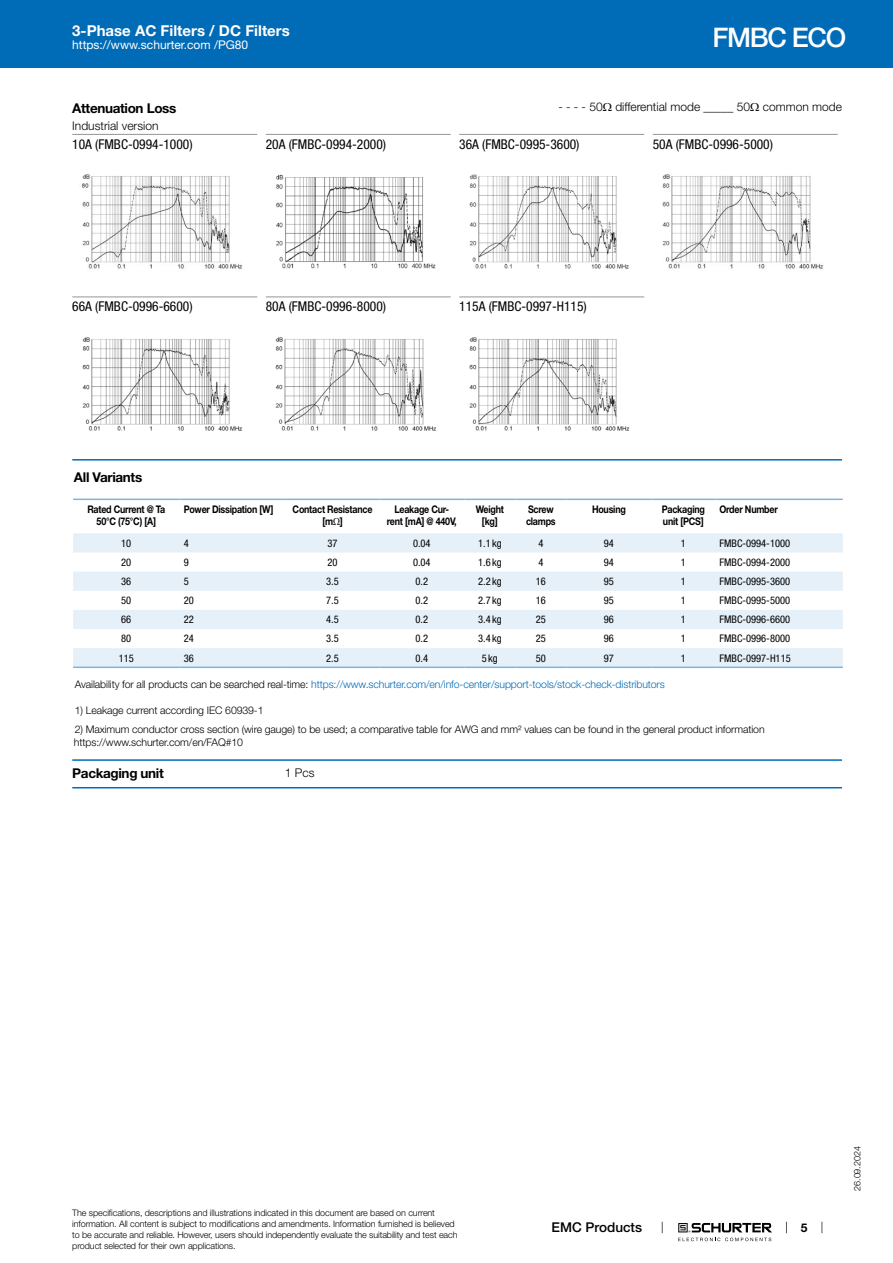
<style>
.page{position:relative;width:893px;height:1263px;background:#fff}
.page>*{position:absolute;margin:0;border:0;box-sizing:border-box;transform-origin:0 0}
.t1{font:500 27px "Helvetica Neue LT";letter-spacing:-.05em;color:#fff}
.t2{font:700 15px "Helvetica Neue LT";color:#fff}
.t3{font:condensed 13.5px "Helvetica Neue LT";color:#000}
.t4{font:700 13.5px "Helvetica Neue LT";letter-spacing:-.025em;color:#000}
.t5{font:500 13.5px "Helvetica Neue LT";color:#000}
.t6{font:300 12px "Helvetica Neue LT";color:#000}
.t7{font:12px "Helvetica Neue LT";color:#fff}
.t8{font:700 12px "Helvetica Neue LT";color:#000}
.t9{font:condensed 10.5px "Helvetica Neue LT";color:#000}
.t10{font:300 10.5px/12.6px "Helvetica Neue LT";letter-spacing:-.01em;color:#000}
.t11{font:700 10.5px/12.6px "Helvetica Neue LT";letter-spacing:-.025em;color:#000;text-align:center;scale:.85 1}
.t12{font:300 10.5px "Helvetica Neue LT";letter-spacing:-.01em;color:#006bb6}
.t13{font:300 9px/10.8px "Helvetica Neue LT";letter-spacing:-.01em;color:#000}
.s1{font-family:"Arial Unicode MS";font-weight:400}
.s2{color:#000}
</style>
<div class="page">
<svg style="left:678px;top:1223px;width:94px;height:18px"></svg>
<div style="left:0;top:0;width:893px;height:68px;background:#006bb6"></div>
<hr style="left:72px;top:134px;width:185px;height:1px;background:#939598">
<img style="left:82px;top:174px;width:160px;height:95px">
<hr style="left:266px;top:134px;width:185px;height:1px;background:#939598">
<img style="left:276px;top:174px;width:160px;height:95px">
<hr style="left:459px;top:134px;width:185px;height:1px;background:#939598">
<img style="left:469px;top:174px;width:160px;height:95px">
<hr style="left:653px;top:134px;width:185px;height:1px;background:#939598">
<img style="left:662px;top:174px;width:161px;height:95px">
<hr style="left:72px;top:297px;width:185px;height:1px;background:#939598">
<img style="left:82px;top:337px;width:161px;height:94px">
<hr style="left:266px;top:297px;width:185px;height:1px;background:#939598">
<img style="left:275px;top:337px;width:162px;height:94px">
<hr style="left:459px;top:297px;width:185px;height:1px;background:#939598">
<img style="left:469px;top:337px;width:161px;height:94px">
<hr style="left:72px;top:459px;width:770px;height:2px;background:#006bb6">
<svg style="left:73px;top:533px;width:770px;height:133px;fill:#e6f0f8"></svg>
<hr style="left:73px;top:499px;width:106px;height:1px;background:#80b5db">
<hr style="left:179px;top:499px;width:107px;height:1px;background:#80b5db">
<hr style="left:286px;top:499px;width:93px;height:1px;background:#80b5db">
<hr style="left:379px;top:499px;width:85px;height:1px;background:#80b5db">
<hr style="left:464px;top:499px;width:51px;height:1px;background:#80b5db">
<hr style="left:515px;top:499px;width:51px;height:1px;background:#80b5db">
<hr style="left:566px;top:499px;width:85px;height:1px;background:#80b5db">
<hr style="left:651px;top:499px;width:64px;height:1px;background:#80b5db">
<hr style="left:715px;top:499px;width:128px;height:1px;background:#80b5db">
<hr style="left:73px;top:666px;width:106px;height:2px;background:#80b5db">
<hr style="left:179px;top:666px;width:107px;height:2px;background:#80b5db">
<hr style="left:286px;top:666px;width:93px;height:2px;background:#80b5db">
<hr style="left:379px;top:666px;width:85px;height:2px;background:#80b5db">
<hr style="left:464px;top:666px;width:51px;height:2px;background:#80b5db">
<hr style="left:515px;top:666px;width:51px;height:2px;background:#80b5db">
<hr style="left:566px;top:666px;width:85px;height:2px;background:#80b5db">
<hr style="left:651px;top:666px;width:64px;height:2px;background:#80b5db">
<hr style="left:715px;top:666px;width:128px;height:2px;background:#80b5db">
<hr style="left:72px;top:759px;width:770px;height:2px;background:#006bb6">
<hr style="left:72px;top:787px;width:770px;height:1px;background:#006bb6">
<h2 class="t2" style="left:72px;top:21px;width:219px">3-Phase AC Filters / DC Filters</h2>
<h3 class="t7" style="left:72px;top:38px;width:178px">https://www.schurter.com /PG80</h3>
<h1 class="t1" style="left:713px;top:21px;width:135px">FMBC ECO</h1>
<h3 class="t4" style="left:72px;top:99px;width:106px">Attenuation Loss</h3>
<h3 class="t6" style="left:558px;top:100px;width:285px">- - - - 50<span class="s1">Ω</span> differential mode _____ 50<span class="s1">Ω</span> common mode</h3>
<h3 class="t6" style="left:72px;top:118px;width:88px">Industrial version</h3>
<h3 class="t3" style="left:72px;top:136px;width:122px">10A (FMBC-0994-1000)</h3>
<h3 class="t3" style="left:266px;top:136px;width:122px">20A (FMBC-0994-2000)</h3>
<h3 class="t3" style="left:459px;top:136px;width:122px">36A (FMBC-0995-3600)</h3>
<h3 class="t3" style="left:653px;top:136px;width:122px">50A (FMBC-0996-5000)</h3>
<h3 class="t3" style="left:72px;top:299px;width:122px">66A (FMBC-0996-6600)</h3>
<h3 class="t3" style="left:266px;top:299px;width:122px">80A (FMBC-0996-8000)</h3>
<h3 class="t3" style="left:459px;top:299px;width:129px">115A (FMBC-0997-H115)</h3>
<h3 class="t4" style="left:74px;top:469px;width:70px">All Variants</h3>
<p class="t11" style="left:87px;top:502px;width:93px">Rated Current @ Ta<br>50°C (75°C) [A]</p>
<p class="t11" style="left:184px;top:502px;width:107px">Power Dissipation [W]</p>
<p class="t11" style="left:293px;top:502px;width:95px">Contact Resistance [m<span class="s1">Ω</span>]</p>
<p class="t11" style="left:387px;top:502px;width:84px">Leakage Cur&shy;rent [mA] @ 440V,</p>
<p class="t11" style="left:476px;top:502px;width:35px">Weight [kg]</p>
<p class="t11" style="left:526px;top:502px;width:37px;text-align:left">Screw clamps</p>
<p class="t11" style="left:592px;top:502px;width:41px">Housing</p>
<p class="t11" style="left:662px;top:502px;width:52px;text-align:left">Packaging unit [PCS]</p>
<p class="t11" style="left:719px;top:502px;width:70px">Order Number</p>
<p class="t9" style="left:121px;top:537px;width:12px">10</p>
<p class="t9" style="left:184px;top:537px;width:7px">4</p>
<p class="t9" style="left:327px;top:537px;width:12px">37</p>
<p class="t9" style="left:413px;top:537px;width:19px">0.04</p>
<p class="t9" style="left:478px;top:537px;width:25px">1.1 kg</p>
<p class="t9" style="left:538px;top:537px;width:7px">4</p>
<p class="t9" style="left:604px;top:537px;width:12px">94</p>
<p class="t9" style="left:681px;top:537px;width:7px">1</p>
<p class="t9" style="left:719px;top:537px;width:72px">FMBC-0994-1000</p>
<p class="t9" style="left:121px;top:556px;width:12px">20</p>
<p class="t9" style="left:184px;top:556px;width:7px">9</p>
<p class="t9" style="left:327px;top:556px;width:12px">20</p>
<p class="t9" style="left:413px;top:556px;width:19px">0.04</p>
<p class="t9" style="left:478px;top:556px;width:25px">1.6 kg</p>
<p class="t9" style="left:538px;top:556px;width:7px">4</p>
<p class="t9" style="left:604px;top:556px;width:12px">94</p>
<p class="t9" style="left:681px;top:556px;width:7px">1</p>
<p class="t9" style="left:719px;top:556px;width:72px">FMBC-0994-2000</p>
<p class="t9" style="left:121px;top:575px;width:12px">36</p>
<p class="t9" style="left:184px;top:575px;width:7px">5</p>
<p class="t9" style="left:326px;top:575px;width:14px">3.5</p>
<p class="t9" style="left:415px;top:575px;width:14px">0.2</p>
<p class="t9" style="left:478px;top:575px;width:25px">2.2 kg</p>
<p class="t9" style="left:536px;top:575px;width:12px">16</p>
<p class="t9" style="left:604px;top:575px;width:12px">95</p>
<p class="t9" style="left:681px;top:575px;width:7px">1</p>
<p class="t9" style="left:719px;top:575px;width:72px">FMBC-0995-3600</p>
<p class="t9" style="left:121px;top:594px;width:12px">50</p>
<p class="t9" style="left:184px;top:594px;width:12px">20</p>
<p class="t9" style="left:326px;top:594px;width:14px">7.5</p>
<p class="t9" style="left:415px;top:594px;width:14px">0.2</p>
<p class="t9" style="left:478px;top:594px;width:25px">2.7 kg</p>
<p class="t9" style="left:536px;top:594px;width:12px">16</p>
<p class="t9" style="left:604px;top:594px;width:12px">95</p>
<p class="t9" style="left:681px;top:594px;width:7px">1</p>
<p class="t9" style="left:719px;top:594px;width:72px">FMBC-0995-5000</p>
<p class="t9" style="left:121px;top:613px;width:12px">66</p>
<p class="t9" style="left:184px;top:613px;width:12px">22</p>
<p class="t9" style="left:326px;top:613px;width:14px">4.5</p>
<p class="t9" style="left:415px;top:613px;width:14px">0.2</p>
<p class="t9" style="left:478px;top:613px;width:25px">3.4 kg</p>
<p class="t9" style="left:536px;top:613px;width:12px">25</p>
<p class="t9" style="left:604px;top:613px;width:12px">96</p>
<p class="t9" style="left:681px;top:613px;width:7px">1</p>
<p class="t9" style="left:719px;top:613px;width:72px">FMBC-0996-6600</p>
<p class="t9" style="left:121px;top:633px;width:12px">80</p>
<p class="t9" style="left:184px;top:633px;width:12px">24</p>
<p class="t9" style="left:326px;top:633px;width:14px">3.5</p>
<p class="t9" style="left:415px;top:633px;width:14px">0.2</p>
<p class="t9" style="left:478px;top:633px;width:25px">3.4 kg</p>
<p class="t9" style="left:536px;top:633px;width:12px">25</p>
<p class="t9" style="left:604px;top:633px;width:12px">96</p>
<p class="t9" style="left:681px;top:633px;width:7px">1</p>
<p class="t9" style="left:719px;top:633px;width:72px">FMBC-0996-8000</p>
<p class="t9" style="left:119px;top:652px;width:17px">115</p>
<p class="t9" style="left:184px;top:652px;width:12px">36</p>
<p class="t9" style="left:326px;top:652px;width:14px">2.5</p>
<p class="t9" style="left:415px;top:652px;width:14px">0.4</p>
<p class="t9" style="left:482px;top:652px;width:17px">5kg</p>
<p class="t9" style="left:536px;top:652px;width:12px">50</p>
<p class="t9" style="left:604px;top:652px;width:12px">97</p>
<p class="t9" style="left:681px;top:652px;width:7px">1</p>
<p class="t9" style="left:719px;top:652px;width:73px">FMBC-0997-H115</p>
<p class="t12" style="left:75px;top:678px;width:591px"><span class="s2">Availability for all products can be searched real-time:</span> https://www.schurter.com/en/info-center/support-tools/stock-check-distributors</p>
<p class="t10" style="left:75px;top:704px;width:190px">1) Leakage current according IEC 60939-1</p>
<p class="t10" style="left:74px;top:723px;width:692px">2) Maximum conductor cross section (wire gauge) to be used; a comparative table for AWG and mm² values can be found in the general product information https://www.schurter.com/en/FAQ#10</p>
<h3 class="t4" style="left:72px;top:765px;width:93px">Packaging unit</h3>
<h3 class="t6" style="left:285px;top:766px;width:31px">1 Pcs</h3>
<p class="t13" style="left:72px;top:1207px;width:387px">The specifications, descriptions and illustrations indicated in this document are based on current information. All content is subject to modifications and amendments. Information furnished is believed to be accurate and reliable. However, users should independently evaluate the suitability and test each product selected for their own applications.</p>
<h3 class="t5" style="left:552px;top:1219px;width:92px">EMC Products</h3>
<h3 class="t8" style="left:801px;top:1220px;width:8px">5</h3>
<p class="t13" style="left:852px;top:1191px;width:46px;rotate:-90deg">26.09.2024</p>
</div>
